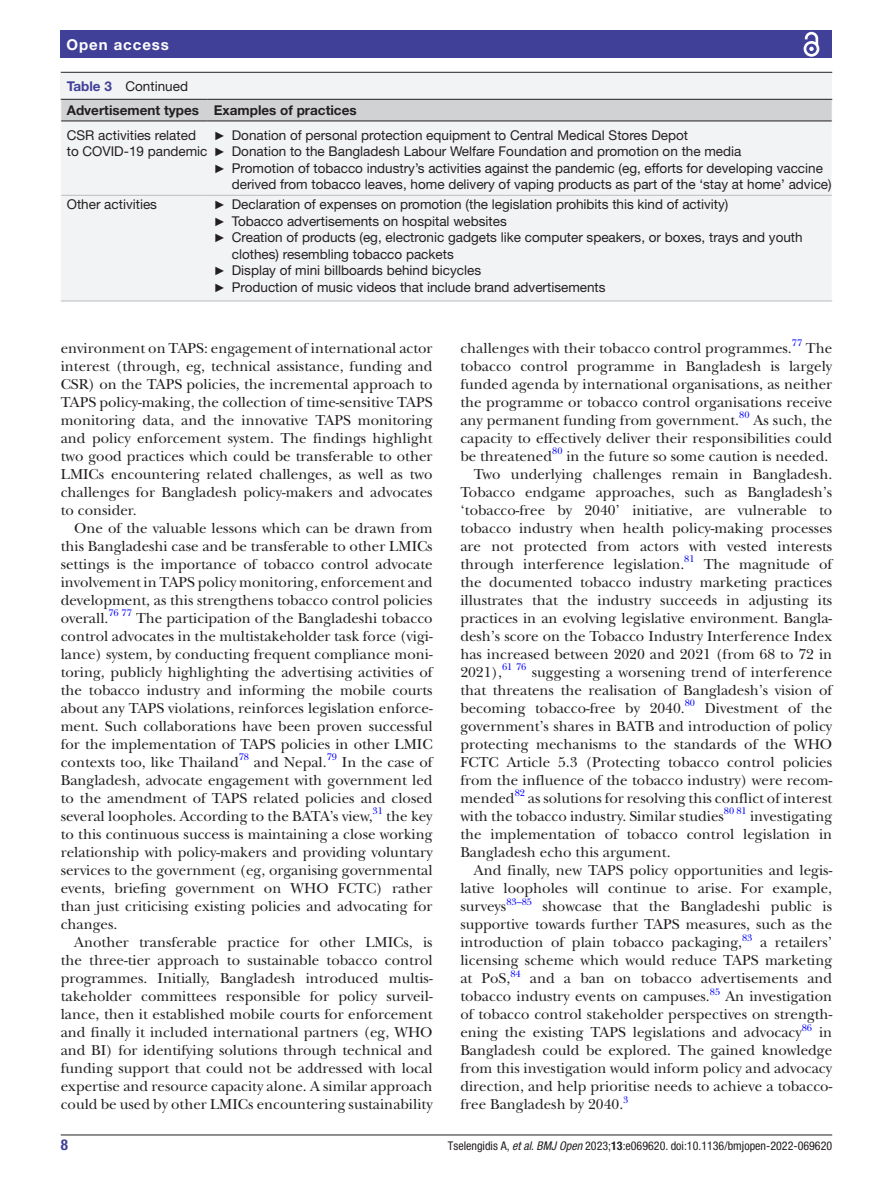
<style>
.page{position:relative;width:893px;height:1191px;background:#fff}
.page>*{position:absolute;margin:0;border:0;box-sizing:border-box;transform-origin:0 0}
.t1{font:15px/18px "New Baskerville";color:#231f20;text-align:justify}
.t2{font:700 15px "Helvetica Neue LT Std";letter-spacing:.065em;color:#fff}
.t3{font:700 condensed 15px "Helvetica Neue LT Std";color:#414099}
.t4{font:13.5px/16.2px "Helvetica Neue LT Std";color:#231f20}
.t5{font:700 13.5px "Helvetica Neue LT Std";color:#231f20}
.t6{font:condensed 12px "Helvetica Neue LT Std";color:#231f20}
.t7{font:9.9px "New Baskerville";color:#00f}
.s1{font-weight:700;color:#414099}
.s2{font-family:"Arial";font-size:12px}
.s3{font-style:italic}
.s4{font-weight:700}
</style>
<div class="page">
<hr style="left:61px;top:1134px;width:771px;height:1px;background:#231f20">
<div style="left:61px;top:31px;width:771px;height:27px;background:#414099"></div>
<svg style="left:803px;top:31px;width:17px;height:26px"></svg>
<div style="left:61px;top:91px;width:771px;height:210px;background:#f2f3f4"></div>
<hr style="left:61px;top:121px;width:147px;height:1px;background:#231f20">
<hr style="left:208px;top:121px;width:624px;height:1px;background:#231f20">
<hr style="left:61px;top:195px;width:147px;height:1px;background:#bcbdc0">
<hr style="left:61px;top:301px;width:147px;height:1px;background:#bcbdc0">
<hr style="left:208px;top:195px;width:624px;height:1px;background:#bcbdc0">
<hr style="left:208px;top:301px;width:624px;height:1px;background:#bcbdc0">
<svg style="left:60px;top:99px;width:773px;height:22px;background:#c6c7c9"></svg>
<div style="left:61px;top:73px;width:771px;height:18px;background:#f2f3f4"></div>
<hr style="left:61px;top:72px;width:771px;height:1px;background:#231f20">
<p class="t2" style="left:66px;top:35px;width:104px">Open access</p>
<p class="t4" style="left:67px;top:78px;width:123px"><span class="s1">Table 3</span> Continued</p>
<p class="t5" style="left:67px;top:102px;width:291px">Advertisement types Examples of practices</p>
<p class="t4" style="left:67px;top:127px;width:142px">CSR activities related to COVID-19 pandemic</p>
<p class="t4" style="left:214px;top:127px;width:476px"><span class="s2">►</span> Donation of personal protection equipment to Central Medical Stores Depot</p>
<p class="t4" style="left:214px;top:143px;width:529px"><span class="s2">►</span> Donation to the Bangladesh Labour Welfare Foundation and promotion on the media</p>
<p class="t4" style="left:214px;top:160px;width:611px"><span class="s2">►</span> Promotion of tobacco industry’s activities against the pandemic (eg, efforts for developing vaccine</p>
<p class="t4" style="left:232px;top:176px;width:601px">derived from tobacco leaves, home delivery of vaping products as part of the ‘stay at home’ advice)</p>
<p class="t4" style="left:67px;top:196px;width:92px">Other activities</p>
<p class="t4" style="left:214px;top:196px;width:516px"><span class="s2">►</span> Declaration of expenses on promotion (the legislation prohibits this kind of activity)</p>
<p class="t4" style="left:214px;top:213px;width:295px"><span class="s2">►</span> Tobacco advertisements on hospital websites</p>
<p class="t4" style="left:214px;top:229px;width:590px"><span class="s2">►</span> Creation of products (eg, electronic gadgets like computer speakers, or boxes, trays and youth</p>
<p class="t4" style="left:232px;top:246px;width:224px">clothes) resembling tobacco packets</p>
<p class="t4" style="left:214px;top:262px;width:269px"><span class="s2">►</span> Display of mini billboards behind bicycles</p>
<p class="t4" style="left:214px;top:279px;width:393px"><span class="s2">►</span> Production of music videos that include brand advertisements</p>
<p class="t1" style="left:61px;top:339px;width:373px">environment on TAPS: engagement of international actor interest (through, eg, technical assistance, funding and CSR) on the TAPS policies, the incremental approach to TAPS policy-making, the collection of time-sensitive TAPS monitoring data, and the innovative TAPS monitoring and policy enforcement system. The findings highlight two good practices which could be transferable to other LMICs encountering related challenges, as well as two challenges for Bangladesh policy-makers and advocates to consider.</p>
<p class="t1" style="left:61px;top:519px;width:373px;text-indent:14px">One of the valuable lessons which can be drawn from this Bangladeshi case and be transferable to other LMICs settings is the importance of tobacco control advocate involvement in TAPS policy monitoring, enforcement and development, as this strengthens tobacco control policies overall.</p>
<p class="t7" style="left:108px;top:607px;width:25px">76 77</p>
<p class="t1" style="left:61px;top:609px;width:373px;text-indent:75px">The participation of the Bangladeshi tobacco control advocates in the multistakeholder task force (vigi&shy;lance) system, by conducting frequent compliance moni&shy;toring, publicly highlighting the advertising activities of the tobacco industry and informing the mobile courts about any TAPS violations, reinforces legislation enforce&shy;ment. Such collaborations have been proven successful for the implementation of TAPS policies in other LMIC contexts too, like Thailand</p>
<p class="t7" style="left:327px;top:751px;width:12px">79</p>
<p class="t1" style="left:61px;top:753px;width:373px;text-indent:281px">In the case of Bangladesh, advocate engagement with government led to the amendment of TAPS related policies and closed several loopholes. According to the BATA’s view,</p>
<p class="t7" style="left:239px;top:751px;width:12px">78</p>
<p class="t1" style="left:254px;top:753px;width:74px">and Nepal.</p>
<p class="t7" style="left:373px;top:805px;width:12px">31</p>
<p class="t1" style="left:61px;top:807px;width:373px;text-indent:326px">the key to this continuous success is maintaining a close working relationship with policy-makers and providing voluntary services to the government (eg, organising governmental events, briefing government on WHO FCTC) rather than just criticising existing policies and advocating for changes.</p>
<p class="t1" style="left:61px;top:933px;width:373px;text-indent:13px">Another transferable practice for other LMICs, is the three-tier approach to sustainable tobacco control programmes. Initially, Bangladesh introduced multis&shy;takeholder committees responsible for policy surveil&shy;lance, then it established mobile courts for enforcement and finally it included international partners (eg, WHO and BI) for identifying solutions through technical and funding support that could not be addressed with local expertise and resource capacity alone. A similar approach could be used by other LMICs encountering sustainability</p>
<p class="t7" style="left:792px;top:337px;width:12px">77</p>
<p class="t1" style="left:460px;top:339px;width:373px;text-indent:345px">The tobacco control programme in Bangladesh is largely funded agenda by international organisations, as neither the programme or tobacco control organisations receive any permanent funding from government.</p>
<p class="t1" style="left:460px;top:339px;width:333px">challenges with their tobacco control programmes.</p>
<p class="t7" style="left:739px;top:409px;width:12px">80</p>
<p class="t1" style="left:460px;top:411px;width:373px;text-indent:293px">As such, the capacity to effectively deliver their responsibilities could be threatened</p>
<p class="t7" style="left:552px;top:445px;width:12px">80</p>
<p class="t1" style="left:566px;top:447px;width:263px">in the future so some caution is needed.</p>
<p class="t1" style="left:474px;top:465px;width:360px">Two underlying challenges remain in Bangladesh.</p>
<p class="t1" style="left:460px;top:483px;width:373px">Tobacco endgame approaches, such as Bangladesh’s</p>
<p class="t1" style="left:460px;top:501px;width:373px">‘tobacco-free by 2040’ initiative, are vulnerable to</p>
<p class="t1" style="left:460px;top:519px;width:373px">tobacco industry when health policy-making processes</p>
<p class="t1" style="left:460px;top:537px;width:373px">are not protected from actors with vested interests</p>
<p class="t1" style="left:460px;top:555px;width:225px">through interference legislation.</p>
<p class="t7" style="left:684px;top:553px;width:12px">81</p>
<p class="t1" style="left:460px;top:555px;width:373px;text-indent:243px">The magnitude of the documented tobacco industry marketing practices illustrates that the industry succeeds in adjusting its practices in an evolving legislative environment. Bangla&shy;desh’s score on the Tobacco Industry Interference Index has increased between 2020 and 2021 (from 68 to 72 in 2021),</p>
<p class="t7" style="left:502px;top:661px;width:26px">61 76</p>
<p class="t1" style="left:460px;top:663px;width:373px;text-indent:71px">suggesting a worsening trend of interference that threatens the realisation of Bangladesh’s vision of becoming tobacco-free by 2040.</p>
<p class="t7" style="left:685px;top:697px;width:12px">80</p>
<p class="t1" style="left:460px;top:699px;width:373px;text-indent:244px">Divestment of the government’s shares in BATB and introduction of policy protecting mechanisms to the standards of the WHO FCTC Article 5.3 (Protecting tobacco control policies from the influence of the tobacco industry) were recom&shy;mended</p>
<p class="t7" style="left:515px;top:787px;width:12px">82</p>
<p class="t1" style="left:460px;top:789px;width:373px;text-indent:68px">as solutions for resolving this conflict of interest with the tobacco industry. Similar studies</p>
<p class="t7" style="left:724px;top:805px;width:24px">80 81</p>
<p class="t1" style="left:460px;top:807px;width:373px;text-indent:290px">investigating the implementation of tobacco control legislation in Bangladesh echo this argument.</p>
<p class="t1" style="left:460px;top:861px;width:373px;text-indent:14px">And finally, new TAPS policy opportunities and legis&shy;lative loopholes will continue to arise. For example, surveys</p>
<p class="t7" style="left:506px;top:895px;width:27px">83–85</p>
<p class="t1" style="left:460px;top:897px;width:373px;text-indent:82px">showcase that the Bangladeshi public is supportive towards further TAPS measures, such as the introduction of plain tobacco packaging,</p>
<p class="t7" style="left:742px;top:931px;width:12px">83</p>
<p class="t1" style="left:460px;top:933px;width:373px;text-indent:300px">a retailers’ licensing scheme which would reduce TAPS marketing at PoS,</p>
<p class="t7" style="left:510px;top:967px;width:12px">84</p>
<p class="t1" style="left:460px;top:969px;width:373px;text-indent:70px">and a ban on tobacco advertisements and tobacco industry events on campuses.</p>
<p class="t7" style="left:710px;top:985px;width:12px">85</p>
<p class="t1" style="left:460px;top:987px;width:373px;text-indent:265px">An investigation of tobacco control stakeholder perspectives on strength&shy;ening the existing TAPS legislations and advocacy</p>
<p class="t7" style="left:802px;top:1021px;width:12px">86</p>
<p class="t1" style="left:460px;top:1023px;width:373px;text-indent:359px">in Bangladesh could be explored. The gained knowledge from this investigation would inform policy and advocacy direction, and help prioritise needs to achieve a tobacco&shy;free Bangladesh by 2040.<sup>3</sup></p>
<p class="t3" style="left:61px;top:1135px;width:9px">8</p>
<p class="t6" style="left:448px;top:1138px;width:386px">Tselengidis A, <span class="s3">et al</span>. <span class="s3">BMJ Open</span> 2023;<span class="s4">13</span>:e069620. doi:10.1136/bmjopen-2022-069620</p>
</div>
